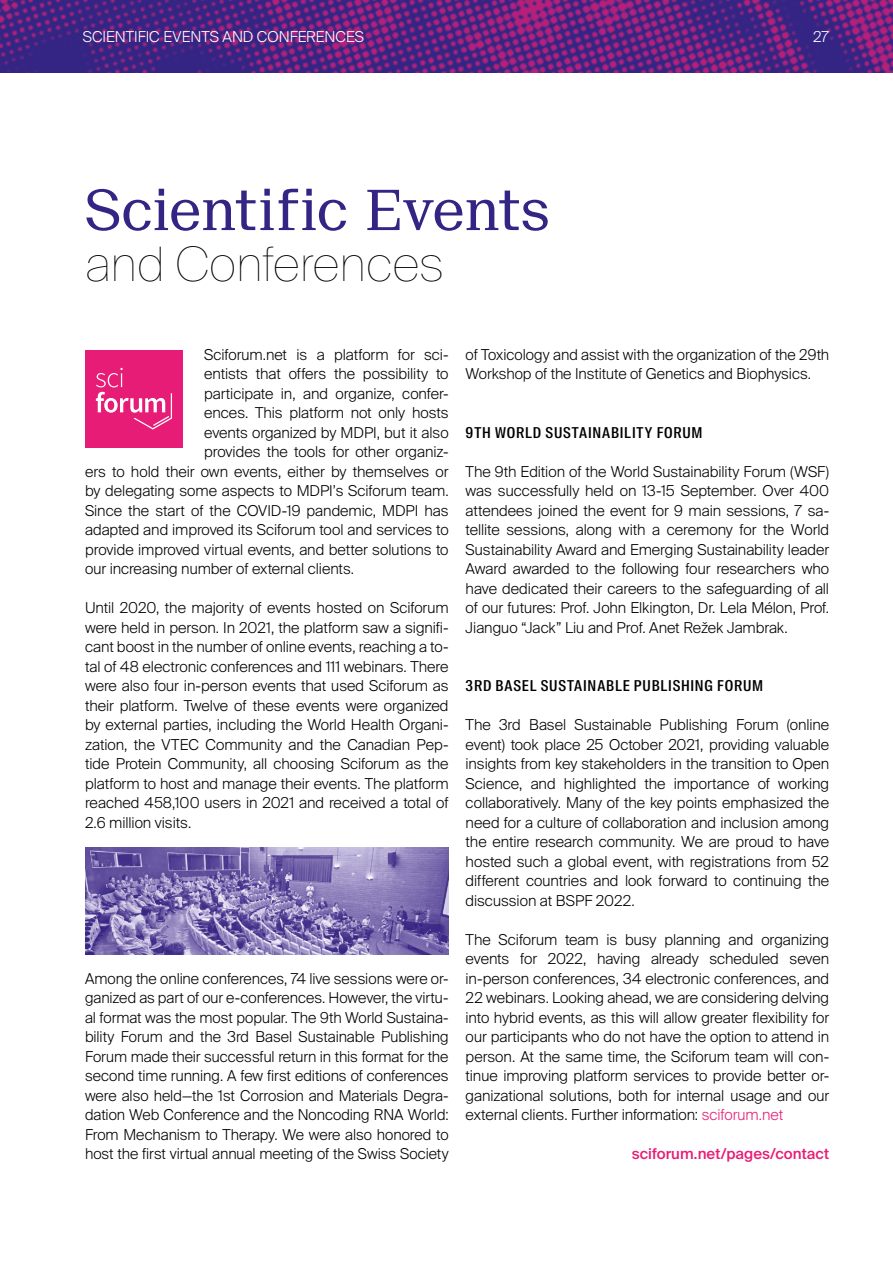
<style>
.page{position:relative;width:893px;height:1263px;background:#fff}
.page>*{position:absolute;margin:0;border:0;box-sizing:border-box;transform-origin:0 0}
.t1{font:55.5px "Suisse Neue";letter-spacing:-.025em;color:#342584}
.t2{font:200 47.4px "Suisse Intl";letter-spacing:-.01em;color:#000}
.t3{font:300 15px/19.5px "Suisse Intl";color:#000;text-align:justify}
.t4{font:500 15px "Suisse Intl Cond";letter-spacing:.055em;color:#000}
.t5{font:300 15px "Suisse Intl";letter-spacing:.005em;color:#fff}
.t6{font:500 15px "Suisse Intl";letter-spacing:.005em;color:#e71c76}
.s1{color:#e71c76}
</style>
<div class="page">
<img style="left:0;top:0;width:893px;height:72px">
<img style="left:85px;top:847px;width:364px;height:108px">
<div style="left:85px;top:350px;width:98px;height:98px;background:#e71c76"></div>
<svg style="left:96px;top:368px;width:76px;height:61px"></svg>
<p class="t5" style="left:83px;top:28px;width:283px">SCIENTIFIC EVENTS AND CONFERENCES</p>
<h1 class="t1" style="left:85px;top:178px;width:467px">Scientific Events</h1>
<h2 class="t2" style="left:85px;top:237px;width:360px">and Conferences</h2>
<p class="t5" style="left:813px;top:28px;width:18px">27</p>
<p class="t3" style="left:204px;top:345px;width:246px">Sciforum.net is a platform for sci-</p>
<p class="t3" style="left:204px;top:364px;width:246px">entists that offers the possibility to</p>
<p class="t3" style="left:204px;top:384px;width:246px">participate in, and organize, confer-</p>
<p class="t3" style="left:204px;top:403px;width:246px">ences. This platform not only hosts</p>
<p class="t3" style="left:204px;top:423px;width:246px">events organized by MDPI, but it also</p>
<p class="t3" style="left:204px;top:442px;width:246px">provides the tools for other organiz-</p>
<p class="t3" style="left:85px;top:462px;width:365px">ers to hold their own events, either by themselves or</p>
<p class="t3" style="left:85px;top:481px;width:365px">by delegating some aspects to MDPI’s Sciforum team.</p>
<p class="t3" style="left:85px;top:501px;width:365px">Since the start of the COVID-19 pandemic, MDPI has</p>
<p class="t3" style="left:85px;top:520px;width:365px">adapted and improved its Sciforum tool and services to</p>
<p class="t3" style="left:85px;top:540px;width:365px">provide improved virtual events, and better solutions to</p>
<p class="t3" style="left:85px;top:559px;width:271px">our increasing number of external clients.</p>
<p class="t3" style="left:85px;top:598px;width:365px">Until 2020, the majority of events hosted on Sciforum were held in person. In 2021, the platform saw a signifi&shy;cant boost in the number of online events, reaching a to&shy;tal of 48 electronic conferences and 111 webinars. There were also four in-person events that used Sciforum as their platform. Twelve of these events were organized by external parties, including the World Health Organi&shy;zation, the VTEC Community and the Canadian Pep&shy;tide Protein Community, all choosing Sciforum as the platform to host and manage their events. The platform reached 458,100 users in 2021 and received a total of 2.6 million visits.</p>
<p class="t3" style="left:85px;top:969px;width:365px">Among the online conferences, 74 live sessions were or&shy;ganized as part of our e-conferences. However, the virtu&shy;al format was the most popular. The 9th World Sustaina&shy;bility Forum and the 3rd Basel Sustainable Publishing Forum made their successful return in this format for the second time running. A few first editions of conferences were also held—the 1st Corrosion and Materials Degra&shy;dation Web Conference and the Noncoding RNA World:<br>From Mechanism to Therapy. We were also honored to host the first virtual annual meeting of the Swiss Society</p>
<p class="t3" style="left:466px;top:345px;width:365px">of Toxicology and assist with the organization of the 29th<br>Workshop of the Institute of Genetics and Biophysics.</p>
<p class="t4" style="left:466px;top:424px;width:238px">9TH WORLD SUSTAINABILITY FORUM</p>
<p class="t3" style="left:466px;top:462px;width:365px">The 9th Edition of the World Sustainability Forum (WSF) was successfully held on 13-15 September. Over 400 attendees joined the event for 9 main sessions, 7 sa&shy;tellite sessions, along with a ceremony for the World Sustainability Award and Emerging Sustainability leader Award awarded to the following four researchers who have dedicated their careers to the safeguarding of all of our futures: Prof. John Elkington, Dr. Lela Mélon, Prof.<br>Jianguo “Jack” Liu and Prof. Anet Režek Jambrak.</p>
<p class="t4" style="left:466px;top:677px;width:299px">3RD BASEL SUSTAINABLE PUBLISHING FORUM</p>
<p class="t3" style="left:466px;top:715px;width:365px">The 3rd Basel Sustainable Publishing Forum (online event) took place 25 October 2021, providing valuable insights from key stakeholders in the transition to Open Science, and highlighted the importance of working collaboratively. Many of the key points emphasized the need for a culture of collaboration and inclusion among the entire research community. We are proud to have hosted such a global event, with registrations from 52 different countries and look forward to continuing the discussion at BSPF 2022.</p>
<p class="t3" style="left:466px;top:930px;width:365px">The Sciforum team is busy planning and organizing events for 2022, having already scheduled seven in-person conferences, 34 electronic conferences, and 22 webinars. Looking ahead, we are considering delving into hybrid events, as this will allow greater flexibility for our participants who do not have the option to attend in person. At the same time, the Sciforum team will con&shy;tinue improving platform services to provide better or&shy;ganizational solutions, both for internal usage and our external clients. Further information: <span class="s1">sciforum.net</span></p>
<p class="t6" style="left:632px;top:1145px;width:199px">sciforum.net/pages/contact</p>
</div>
